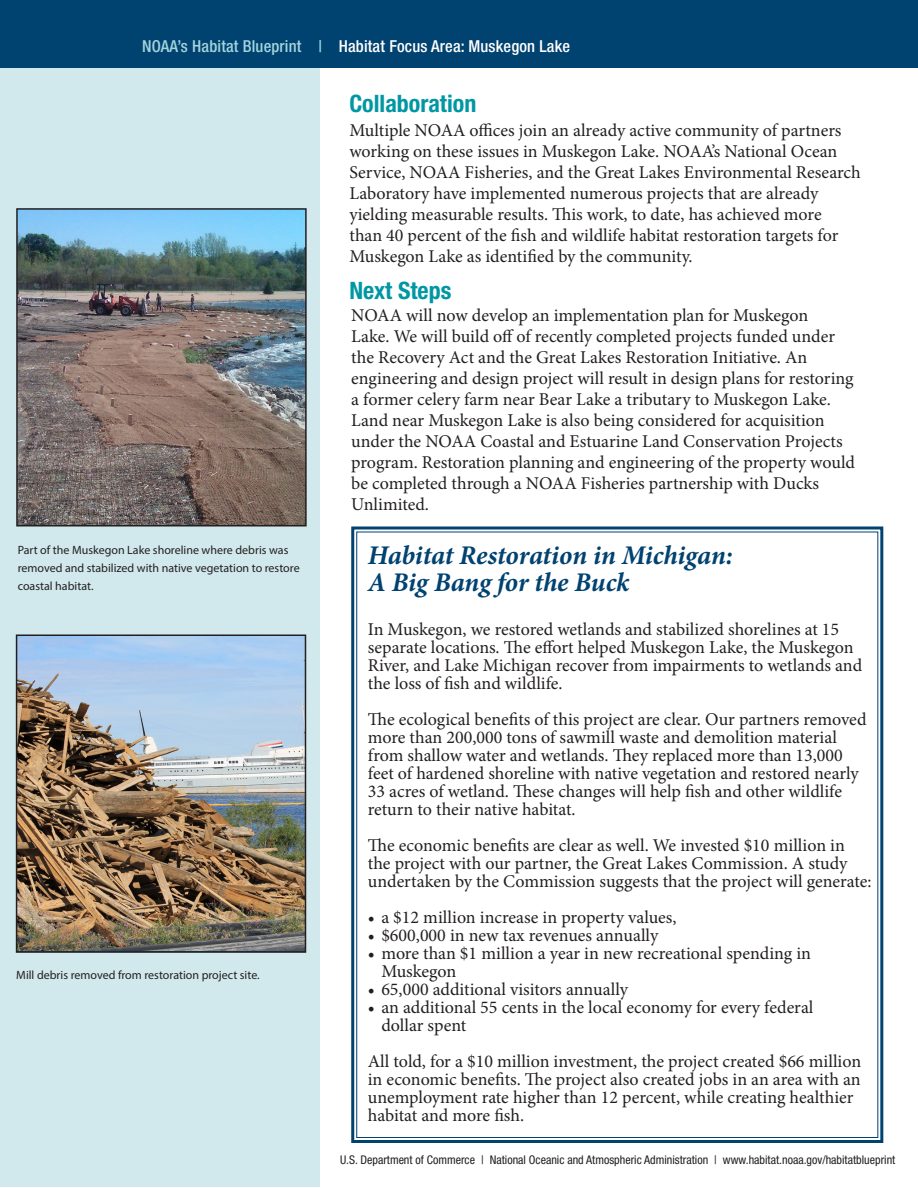
<style>
.page{position:relative;width:918px;height:1188px;background:#fff}
.page>*{position:absolute;margin:0;border:0;box-sizing:border-box;transform-origin:0 0}
.Call_out{font:italic 700 27px/27px "Minion Pro";letter-spacing:-.01em;color:#004270}
.Call_out-2{font:700 condensed 24px "Helvetica Neue LT Std";color:#0097a4}
.t1{font:18px/21px "Minion Pro";color:#231f20}
.t2{font:500 condensed 16.5px "Helvetica Neue LT Std";letter-spacing:.01em;color:#fff}
.t3{font:12px/18px "Myriad Pro";color:#231f20}
.t4{font:condensed 12px "Helvetica Neue LT Std";color:#231f20}
.s1{color:#a3d4dc}
</style>
<div class="page">
<div style="left:0;top:66px;width:320px;height:1121px;background:#d1e9ed"></div>
<div style="left:0;top:0;width:918px;height:68px;background:#004270"></div>
<svg style="left:351px;top:526px;width:533px;height:617px"></svg>
<img style="left:15px;top:634px;width:292px;height:319px">
<img style="left:16px;top:208px;width:291px;height:319px">
<p class="t2" style="left:142px;top:37px;width:429px"><span class="s1">NOAA’s Habitat Blueprint |</span> Habitat Focus Area: Muskegon Lake</p>
<p class="Call_out-2" style="left:349px;top:89px;width:128px">Collaboration</p>
<p class="t3" style="left:18px;top:540px;width:283px">Part of the Muskegon Lake shoreline where debris was removed and stabilized with native vegetation to restore coastal habitat.</p>
<p class="t3" style="left:16px;top:966px;width:245px">Mill debris removed from restoration project site.</p>
<p class="t1" style="left:349px;top:120px;width:513px">Multiple NOAA offices join an already active community of partners working on these issues in Muskegon Lake. NOAA’s National Ocean Service, NOAA Fisheries, and the Great Lakes Environmental Research Laboratory have implemented numerous projects that are already yielding measurable results. This work, to date, has achieved more<br>than 40 percent of the fish and wildlife habitat restoration targets for Muskegon Lake as identified by the community.</p>
<p class="Call_out-2" style="left:349px;top:276px;width:103px">Next Steps</p>
<p class="t1" style="left:351px;top:305px;width:505px">NOAA will now develop an implementation plan for Muskegon<br>Lake. We will build off of recently completed projects funded under the Recovery Act and the Great Lakes Restoration Initiative. An engineering and design project will result in design plans for restoring a former celery farm near Bear Lake a tributary to Muskegon Lake.<br>Land near Muskegon Lake is also being considered for acquisition under the NOAA Coastal and Estuarine Land Conservation Projects program. Restoration planning and engineering of the property would be completed through a NOAA Fisheries partnership with Ducks Unlimited.</p>
<p class="Call_out" style="left:368px;top:542px;width:367px">Habitat Restoration in Michigan:<br>A Big Bang for the Buck</p>
<p class="t1" style="left:368px;top:620px;width:496px;line-height:18px">In Muskegon, we restored wetlands and stabilized shorelines at 15 separate locations. The effort helped Muskegon Lake, the Muskegon River, and Lake Michigan recover from impairments to wetlands and the loss of fish and wildlife.</p>
<p class="t1" style="left:368px;top:710px;width:500px;line-height:18px">The ecological benefits of this project are clear. Our partners removed more than 200,000 tons of sawmill waste and demolition material from shallow water and wetlands. They replaced more than 13,000 feet of hardened shoreline with native vegetation and restored nearly 33 acres of wetland. These changes will help fish and other wildlife return to their native habitat.</p>
<p class="t1" style="left:368px;top:836px;width:505px;line-height:18px">The economic benefits are clear as well. We invested $10 million in the project with our partner, the Great Lakes Commission. A study undertaken by the Commission suggests that the project will generate:</p>
<p class="t1" style="left:368px;top:906px;width:310px">• a $12 million increase in property values,</p>
<p class="t1" style="left:368px;top:924px;width:292px">• $600,000 in new tax revenues annually</p>
<p class="t1" style="left:381px;top:944px;width:431px;line-height:18px;text-indent:-14px">• more than $1 million a year in new recreational spending in<br>Muskegon</p>
<p class="t1" style="left:368px;top:978px;width:262px">• 65,000 additional visitors annually</p>
<p class="t1" style="left:381px;top:998px;width:434px;line-height:18px;text-indent:-14px">• an additional 55 cents in the local economy for every federal dollar spent</p>
<p class="t1" style="left:368px;top:1052px;width:495px;line-height:18px">All told, for a $10 million investment, the project created $66 million in economic benefits. The project also created jobs in an area with an unemployment rate higher than 12 percent, while creating healthier habitat and more fish.</p>
<p class="t4" style="left:340px;top:1153px;width:557px">U.S. Department of Commerce | National Oceanic and Atmospheric Administration | www.habitat.noaa.gov/habitatblueprint</p>
</div>
